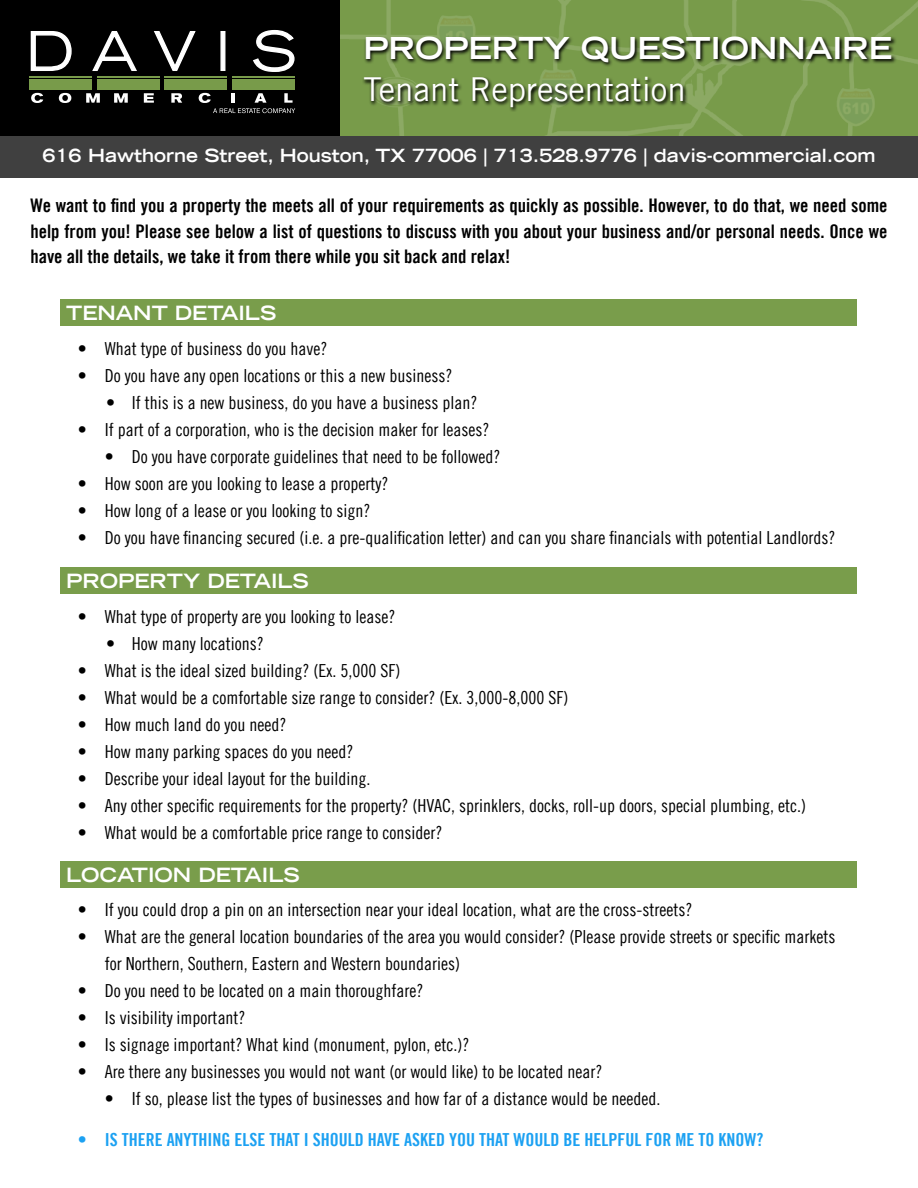
<style>
.page{position:relative;width:918px;height:1188px;background:#fff}
.page>*{position:absolute;margin:0;border:0;box-sizing:border-box;transform-origin:0 0}
.t1{font:33px "Trade Gothic LT";color:#fff}
.t2{font:700 expanded 30px "Trade Gothic LT";color:#fff}
.t3{font:700 expanded 19.5px "Trade Gothic LT";color:#fff}
.t4{font:18.75px/25.5px "Trade Gothic LT Bold Cond Twenty";color:#000;text-align:justify}
.t5{font:18px/27px "Trade Gothic LT Cond Eighteen";color:#000}
.t6{font:18px "Trade Gothic LT Bold Cond Twenty";color:#1ca1f2}
.t7{font:700 expanded 18px "Trade Gothic LT";color:#fff}
</style>
<div class="page">
<div style="left:0;top:0;width:340px;height:136px;background:#000"></div>
<svg style="left:30px;top:31px;width:42px;height:40px"></svg>
<svg style="left:92px;top:31px;width:45px;height:40px"></svg>
<svg style="left:153px;top:31px;width:43px;height:40px"></svg>
<svg style="left:220px;top:31px;width:5px;height:40px"></svg>
<svg style="left:253px;top:29px;width:42px;height:43px"></svg>
<svg style="left:31px;top:93px;width:12px;height:10px"></svg>
<svg style="left:59px;top:93px;width:12px;height:10px"></svg>
<svg style="left:86px;top:93px;width:14px;height:10px"></svg>
<svg style="left:114px;top:93px;width:14px;height:10px"></svg>
<svg style="left:144px;top:93px;width:10px;height:10px"></svg>
<svg style="left:171px;top:93px;width:11px;height:10px"></svg>
<hr style="left:29px;top:76px;width:63px;height:1px;background:#789b4a">
<div style="left:29px;top:79px;width:63px;height:11px;background:#789b4a"></div>
<hr style="left:97px;top:76px;width:63px;height:1px;background:#789b4a">
<div style="left:97px;top:79px;width:63px;height:11px;background:#789b4a"></div>
<hr style="left:164px;top:76px;width:63px;height:1px;background:#789b4a">
<div style="left:164px;top:79px;width:63px;height:11px;background:#789b4a"></div>
<hr style="left:232px;top:76px;width:63px;height:1px;background:#789b4a">
<div style="left:232px;top:79px;width:63px;height:11px;background:#789b4a"></div>
<svg style="left:199px;top:93px;width:96px;height:20px"></svg>
<img style="left:340px;top:0;width:578px;height:136px">
<svg style="left:362px;top:36px;width:535px;height:76px;background:#658140"></svg>
<div style="left:0;top:136px;width:918px;height:41px;background:#404040"></div>
<div style="left:61px;top:299px;width:796px;height:27px;background:#799d4b"></div>
<div style="left:61px;top:567px;width:796px;height:27px;background:#799d4b"></div>
<div style="left:61px;top:861px;width:796px;height:27px;background:#799d4b"></div>
<h2 class="t2" style="left:363px;top:28px;width:530px">PROPERTY QUESTIONNAIRE</h2>
<h1 class="t1" style="left:363px;top:69px;width:324px">Tenant Representation</h1>
<p class="t7" style="left:43px;top:144px;width:834px">616 Hawthorne Street, Houston, TX 77006 | 713.528.9776 | davis-commercial.com</p>
<p class="t4" style="left:30px;top:193px;width:859px">We want to find you a property the meets all of your requirements as quickly as possible. However, to do that, we need some help from you! Please see below a list of questions to discuss with you about your business and/or personal needs. Once we have all the details, we take it from there while you sit back and relax!</p>
<p class="t3" style="left:66px;top:300px;width:212px">TENANT DETAILS</p>
<p class="t5" style="left:78px;top:335px;width:251px">• What type of business do you have?</p>
<p class="t5" style="left:78px;top:362px;width:376px">• Do you have any open locations or this a new business?</p>
<p class="t5" style="left:106px;top:389px;width:373px">• If this is a new business, do you have a business plan?</p>
<p class="t5" style="left:78px;top:416px;width:413px">• If part of a corporation, who is the decision maker for leases?</p>
<p class="t5" style="left:105px;top:443px;width:397px">• Do you have corporate guidelines that need to be followed?</p>
<p class="t5" style="left:78px;top:470px;width:312px">• How soon are you looking to lease a property?</p>
<p class="t5" style="left:78px;top:497px;width:294px">• How long of a lease or you looking to sign?</p>
<p class="t5" style="left:78px;top:524px;width:759px">• Do you have financing secured (i.e. a pre-qualification letter) and can you share financials with potential Landlords?</p>
<p class="t3" style="left:66px;top:568px;width:244px">PROPERTY DETAILS</p>
<p class="t5" style="left:78px;top:602px;width:319px">• What type of property are you looking to lease?</p>
<p class="t5" style="left:106px;top:629px;width:159px">• How many locations?</p>
<p class="t5" style="left:78px;top:656px;width:324px">• What is the ideal sized building? (Ex. 5,000 SF)</p>
<p class="t5" style="left:78px;top:683px;width:492px">• What would be a comfortable size range to consider? (Ex. 3,000-8,000 SF)</p>
<p class="t5" style="left:78px;top:710px;width:210px">• How much land do you need?</p>
<p class="t5" style="left:78px;top:737px;width:277px">• How many parking spaces do you need?</p>
<p class="t5" style="left:78px;top:764px;width:294px">• Describe your ideal layout for the building.</p>
<p class="t5" style="left:78px;top:791px;width:730px">• Any other specific requirements for the property? (HVAC, sprinklers, docks, roll-up doors, special plumbing, etc.)</p>
<p class="t5" style="left:78px;top:818px;width:366px">• What would be a comfortable price range to consider?</p>
<p class="t3" style="left:66px;top:862px;width:235px">LOCATION DETAILS</p>
<p class="t5" style="left:78px;top:896px;width:616px">• If you could drop a pin on an intersection near your ideal location, what are the cross-streets?</p>
<p class="t5" style="left:105px;top:923px;width:732px;text-indent:-27px">• What are the general location boundaries of the area you would consider? (Please provide streets or specific markets for Northern, Southern, Eastern and Western boundaries)</p>
<p class="t5" style="left:78px;top:977px;width:347px">• Do you need to be located on a main thoroughfare?</p>
<p class="t5" style="left:78px;top:1004px;width:169px">• Is visibility important?</p>
<p class="t5" style="left:78px;top:1031px;width:393px">• Is signage important? What kind (monument, pylon, etc.)?</p>
<p class="t5" style="left:78px;top:1058px;width:526px">• Are there any businesses you would not want (or would like) to be located near?</p>
<p class="t5" style="left:105px;top:1085px;width:557px">• If so, please list the types of businesses and how far of a distance would be needed.</p>
<p class="t6" style="left:78px;top:1128px;width:687px">• IS THERE ANYTHING ELSE THAT I SHOULD HAVE ASKED YOU THAT WOULD BE HELPFUL FOR ME TO KNOW?</p>
</div>
